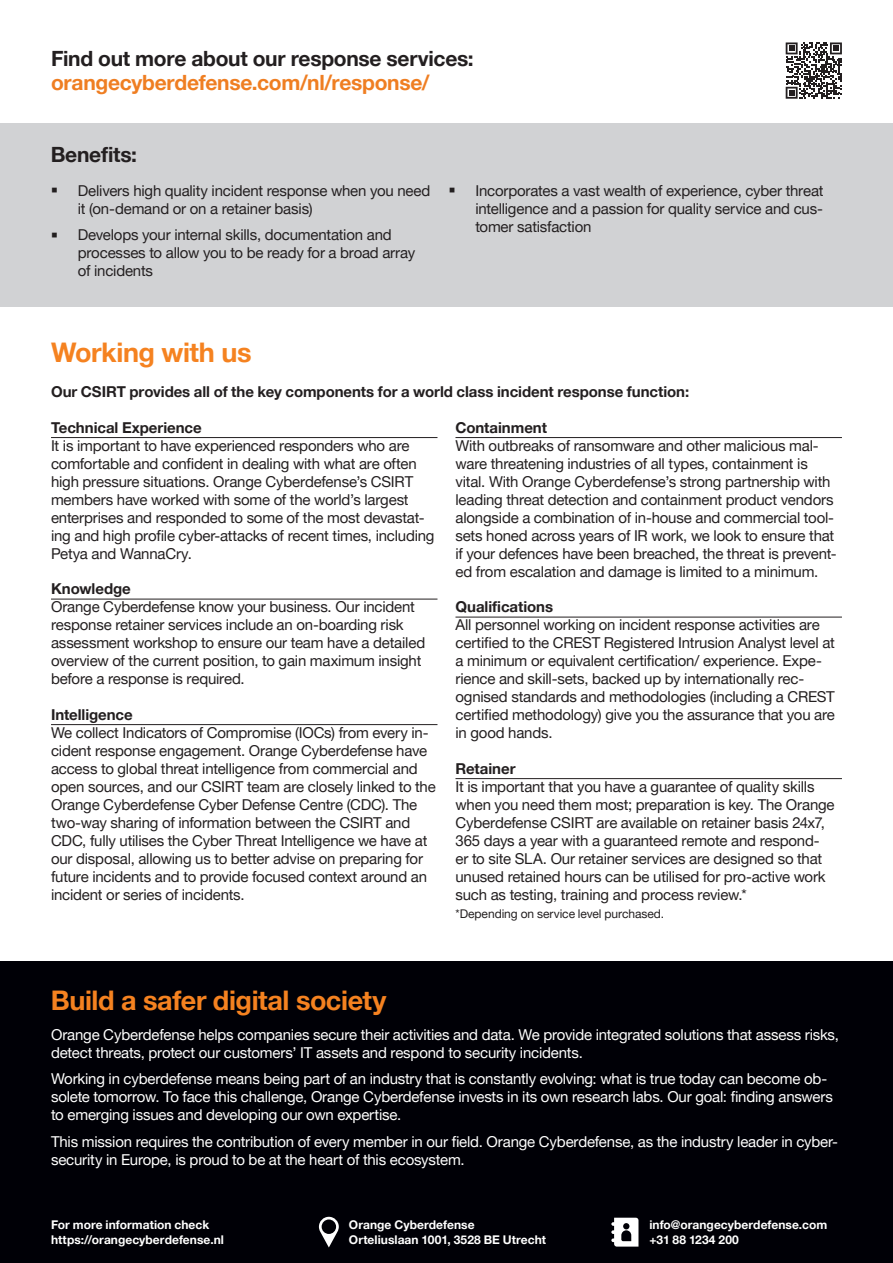
<style>
.page{position:relative;width:893px;height:1263px;background:#fff}
.page>*{position:absolute;margin:0;border:0;box-sizing:border-box;transform-origin:0 0}
.t1{font:700 27px "Helvetica Neue";letter-spacing:-.015em;color:#f58220}
.t2{font:700 21px "Helvetica Neue";letter-spacing:-.015em;color:#231f20}
.t3{font:700 21px "Helvetica Neue";letter-spacing:-.015em;color:#ef7e22}
.t4{font:15px/18px "Helvetica Neue";letter-spacing:-.015em;color:#231f20}
.t5{font:15px/18px "Helvetica Neue";letter-spacing:-.015em;color:#fff}
.t6{font:700 15px "Helvetica Neue";letter-spacing:-.005em;color:#231f20}
.t7{font:700 12px/15px "Helvetica Neue";letter-spacing:.005em;color:#fff}
.t8{font:12px "Helvetica Neue";letter-spacing:-.005em;color:#231f20}
.s1{font-family:"Arial Narrow";font-size:21px}
</style>
<div class="page">
<div style="left:0;top:123px;width:893px;height:183px;background:#d1d2d4"></div>
<div style="left:0;top:961px;width:893px;height:245px;background:#000006"></div>
<div style="left:0;top:1203px;width:893px;height:60px;background:#000006"></div>
<svg style="left:319px;top:1217px;width:20px;height:30px"></svg>
<svg style="left:611px;top:1218px;width:27px;height:28px"></svg>
<svg style="left:786px;top:42px;width:56px;height:57px"></svg>
<hr style="left:51px;top:437px;width:386px;height:1px;background:#231f20">
<hr style="left:51px;top:599px;width:386px;height:1px;background:#231f20">
<hr style="left:51px;top:724px;width:386px;height:1px;background:#231f20">
<hr style="left:455px;top:437px;width:387px;height:1px;background:#231f20">
<hr style="left:455px;top:617px;width:387px;height:1px;background:#231f20">
<hr style="left:455px;top:778px;width:387px;height:1px;background:#231f20">
<h2 class="t2" style="left:51px;top:46px;width:424px">Find out more about our response services:</h2>
<h2 class="t3" style="left:51px;top:70px;width:380px">orangecyberdefense.com/nl/response/</h2>
<h2 class="t2" style="left:51px;top:142px;width:88px">Benefits:</h2>
<p class="t4" style="left:78px;top:181px;width:354px;text-indent:-27px"><span class="s1">▪</span> Delivers high quality incident response when you need it (on-demand or on a retainer basis)</p>
<p class="t4" style="left:78px;top:226px;width:339px;text-indent:-27px"><span class="s1">▪</span> Develops your internal skills, documentation and processes to allow you to be ready for a broad array of incidents</p>
<p class="t4" style="left:475px;top:181px;width:350px;text-align:justify;text-indent:-27px"><span class="s1">▪</span> Incorporates a vast wealth of experience, cyber threat intelligence and a passion for quality service and cus&shy;tomer satisfaction</p>
<h1 class="t1" style="left:51px;top:336px;width:202px">Working with us</h1>
<p class="t6" style="left:51px;top:383px;width:640px">Our CSIRT provides all of the key components for a world class incident response function:</p>
<p class="t6" style="left:51px;top:418px;width:152px">Technical Experience</p>
<p class="t4" style="left:51px;top:436px;width:385px">It is important to have experienced responders who are comfortable and confident in dealing with what are often high pressure situations. Orange Cyberdefense’s CSIRT members have worked with some of the world’s largest enterprises and responded to some of the most devastat&shy;ing and high profile cyber-attacks of recent times, including Petya and WannaCry.</p>
<p class="t6" style="left:51px;top:580px;width:81px">Knowledge</p>
<p class="t4" style="left:51px;top:598px;width:376px">Orange Cyberdefense know your business. Our incident response retainer services include an on-boarding risk assessment workshop to ensure our team have a detailed overview of the current position, to gain maximum insight before a response is required.</p>
<p class="t6" style="left:51px;top:705px;width:83px">Intelligence</p>
<p class="t4" style="left:51px;top:723px;width:386px">We collect Indicators of Compromise (IOCs) from every in&shy;cident response engagement. Orange Cyberdefense have access to global threat intelligence from commercial and open sources, and our CSIRT team are closely linked to the Orange Cyberdefense Cyber Defense Centre (CDC). The two-way sharing of information between the CSIRT and CDC, fully utilises the Cyber Threat Intelligence we have at our disposal, allowing us to better advise on preparing for future incidents and to provide focused context around an incident or series of incidents.</p>
<p class="t6" style="left:455px;top:418px;width:93px">Containment</p>
<p class="t4" style="left:455px;top:436px;width:383px">With outbreaks of ransomware and other malicious mal&shy;ware threatening industries of all types, containment is vital. With Orange Cyberdefense’s strong partnership with leading threat detection and containment product vendors alongside a combination of in-house and commercial tool&shy;sets honed across years of IR work, we look to ensure that if your defences have been breached, the threat is prevent&shy;ed from escalation and damage is limited to a minimum.</p>
<p class="t6" style="left:455px;top:598px;width:99px">Qualifications</p>
<p class="t4" style="left:455px;top:616px;width:381px">All personnel working on incident response activities are certified to the CREST Registered Intrusion Analyst level at a minimum or equivalent certification/ experience. Expe&shy;rience and skill-sets, backed up by internationally rec&shy;ognised standards and methodologies (including a CREST certified methodology) give you the assurance that you are in good hands.</p>
<p class="t6" style="left:455px;top:759px;width:62px">Retainer</p>
<p class="t4" style="left:455px;top:777px;width:381px">It is important that you have a guarantee of quality skills when you need them most; preparation is key. The Orange Cyberdefense CSIRT are available on retainer basis 24x7, 365 days a year with a guaranteed remote and respond&shy;er to site SLA. Our retainer services are designed so that unused retained hours can be utilised for pro-active work such as testing, training and process review.*</p>
<p class="t8" style="left:455px;top:906px;width:210px">*Depending on service level purchased.</p>
<h1 class="t1" style="left:51px;top:984px;width:337px">Build a safer digital society</h1>
<p class="t5" style="left:51px;top:1025px;width:789px">Orange Cyberdefense helps companies secure their activities and data. We provide integrated solutions that assess risks, detect threats, protect our customers’ IT assets and respond to security incidents.</p>
<p class="t5" style="left:51px;top:1070px;width:783px">Working in cyberdefense means being part of an industry that is constantly evolving: what is true today can become ob&shy;solete tomorrow. To face this challenge, Orange Cyberdefense invests in its own research labs. Our goal: finding answers to emerging issues and developing our own expertise.</p>
<p class="t5" style="left:51px;top:1132px;width:788px">This mission requires the contribution of every member in our field. Orange Cyberdefense, as the industry leader in cyber&shy;security in Europe, is proud to be at the heart of this ecosystem.</p>
<p class="t7" style="left:51px;top:1217px;width:175px">For more information check https://orangecyberdefense.nl</p>
<p class="t7" style="left:649px;top:1217px;width:179px">info@orangecyberdefense.com +31 88 1234 200</p>
<p class="t7" style="left:349px;top:1217px;width:199px">Orange Cyberdefense<br>Orteliuslaan 1001, 3528 BE Utrecht</p>
</div>
